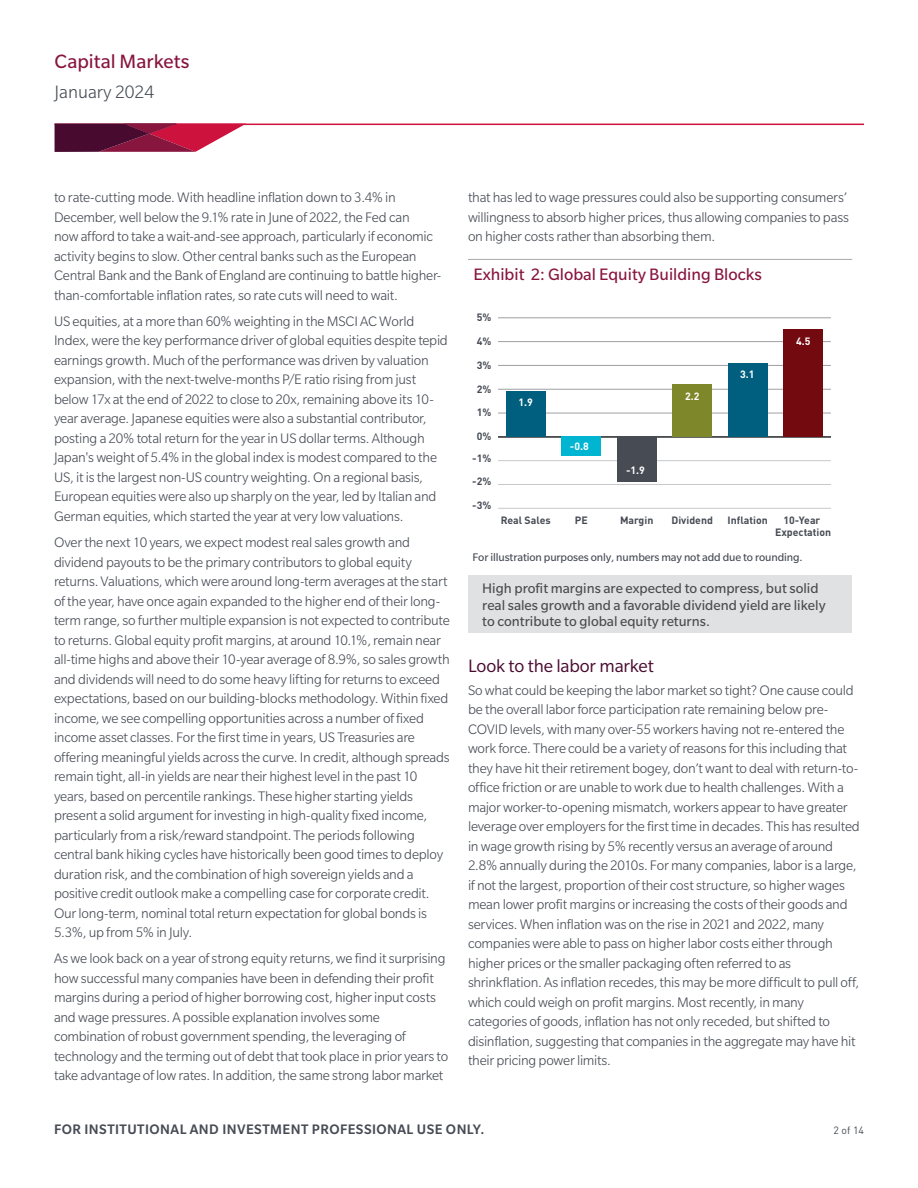
<style>
.page{position:relative;width:918px;height:1188px;background:#fff}
.page>*{position:absolute;margin:0;border:0;box-sizing:border-box;transform-origin:0 0}
.t1{font:21px "Slate Std";color:#88153e}
.t2{font:19.5px "Slate Std";letter-spacing:-.01em;color:#490a30}
.t3{font:300 19.5px "Slate Std";color:#464b54}
.t4{font:18px "Slate Std";color:#88153e}
.t5{font:300 15px/19.5px "Slate Std";letter-spacing:-.015em;color:#464b54}
.t6{font:15px/16.5px "Slate Std";color:#4b4c4d}
.t7{font:500 15px "Slate Std";letter-spacing:.03em;color:#464b54}
.t8{font:12px "Slate Std";letter-spacing:-.01em;color:#464b55}
.t9{font:700 10.5px/12px "DINOT";color:#464b54;text-align:center}
.t10{font:700 10.5px "DINOT";color:#fff}
.t11{font:10.5px "DINOT";color:#464b54}
</style>
<div class="page">
<hr style="left:55px;top:124px;width:809px;height:1px;background:#cd123d">
<svg style="left:55px;top:124px;width:191px;height:28px;background:#933153"></svg>
<div style="left:468px;top:575px;width:384px;height:58px;background:#e0e1e3"></div>
<hr style="left:498px;top:508px;width:333px;height:1px;background:#c7c8ca">
<hr style="left:498px;top:484px;width:333px;height:1px;background:#c7c8ca">
<hr style="left:498px;top:460px;width:333px;height:1px;background:#c7c8ca">
<hr style="left:498px;top:436px;width:333px;height:2px;background:#4b4c4d">
<hr style="left:498px;top:413px;width:333px;height:1px;background:#9d9fa2">
<hr style="left:498px;top:389px;width:333px;height:1px;background:#9d9fa2">
<hr style="left:498px;top:365px;width:333px;height:1px;background:#9d9fa2">
<hr style="left:498px;top:341px;width:333px;height:1px;background:#9d9fa2">
<hr style="left:498px;top:318px;width:333px;height:1px;background:#9d9fa2">
<div style="left:506px;top:392px;width:40px;height:45px;background:#005f7f"></div>
<div style="left:561px;top:437px;width:40px;height:19px;background:#00b5d1"></div>
<div style="left:617px;top:437px;width:40px;height:45px;background:#464b54"></div>
<div style="left:672px;top:384px;width:40px;height:53px;background:#7e8729"></div>
<div style="left:728px;top:363px;width:40px;height:74px;background:#005f7f"></div>
<div style="left:783px;top:330px;width:40px;height:107px;background:#730a10"></div>
<hr style="left:468px;top:259px;width:384px;height:1px;background:#a8a9ad">
<h1 class="t1" style="left:55px;top:51px;width:137px">Capital Markets</h1>
<h2 class="t3" style="left:55px;top:82px;width:101px">January 2024</h2>
<p class="t5" style="left:54px;top:188px;width:389px">to rate-cutting mode. With headline inflation down to 3.4% in December, well below the 9.1% rate in June of 2022, the Fed can<br>now afford to take a wait-and-see approach, particularly if economic activity begins to slow. Other central banks such as the European Central Bank and the Bank of England are continuing to battle higher&shy;than-comfortable inflation rates, so rate cuts will need to wait.</p>
<p class="t5" style="left:54px;top:311px;width:395px">US equities, at a more than 60% weighting in the MSCI AC World Index, were the key performance driver of global equities despite tepid earnings growth. Much of the performance was driven by valuation expansion, with the next-twelve-months P/E ratio rising from just below 17x at the end of 2022 to close to 20x, remaining above its 10- year average. Japanese equities were also a substantial contributor, posting a 20% total return for the year in US dollar terms. Although Japan's weight of 5.4% in the global index is modest compared to the US, it is the largest non-US country weighting. On a regional basis, European equities were also up sharply on the year, led by Italian and German equities, which started the year at very low valuations.</p>
<p class="t5" style="left:54px;top:533px;width:397px">Over the next 10 years, we expect modest real sales growth and dividend payouts to be the primary contributors to global equity returns. Valuations, which were around long-term averages at the start of the year, have once again expanded to the higher end of their long&shy;term range, so further multiple expansion is not expected to contribute to returns. Global equity profit margins, at around 10.1%, remain near all-time highs and above their 10-year average of 8.9%, so sales growth and dividends will need to do some heavy lifting for returns to exceed expectations, based on our building-blocks methodology. Within fixed income, we see compelling opportunities across a number of fixed income asset classes. For the first time in years, US Treasuries are offering meaningful yields across the curve. In credit, although spreads remain tight, all-in yields are near their highest level in the past 10 years, based on percentile rankings. These higher starting yields present a solid argument for investing in high-quality fixed income, particularly from a risk/reward standpoint. The periods following central bank hiking cycles have historically been good times to deploy duration risk, and the combination of high sovereign yields and a positive credit outlook make a compelling case for corporate credit.<br>Our long-term, nominal total return expectation for global bonds is 5.3%, up from 5% in July.</p>
<p class="t5" style="left:54px;top:949px;width:396px">As we look back on a year of strong equity returns, we find it surprising how successful many companies have been in defending their profit margins during a period of higher borrowing cost, higher input costs and wage pressures. A possible explanation involves some combination of robust government spending, the leveraging of technology and the terming out of debt that took place in prior years to take advantage of low rates. In addition, the same strong labor market</p>
<p class="t5" style="left:468px;top:188px;width:383px">that has led to wage pressures could also be supporting consumers’ willingness to absorb higher prices, thus allowing companies to pass on higher costs rather than absorbing them.</p>
<p class="t4" style="left:474px;top:265px;width:290px">Exhibit 2: Global Equity Building Blocks</p>
<p class="t9" style="left:477px;top:311px;width:16px">5%</p>
<p class="t9" style="left:477px;top:335px;width:16px">4%</p>
<p class="t9" style="left:477px;top:359px;width:16px">3%</p>
<p class="t9" style="left:477px;top:382px;width:16px">2%</p>
<p class="t9" style="left:477px;top:406px;width:16px">1%</p>
<p class="t9" style="left:477px;top:430px;width:16px">0%</p>
<p class="t9" style="left:472px;top:451px;width:21px">-1%</p>
<p class="t9" style="left:472px;top:475px;width:21px">-2%</p>
<p class="t9" style="left:472px;top:499px;width:21px">-3%</p>
<p class="t10" style="left:518px;top:396px;width:16px">1.9</p>
<p class="t10" style="left:570px;top:439px;width:20px">-0.8</p>
<p class="t10" style="left:626px;top:463px;width:20px">-1.9</p>
<p class="t10" style="left:685px;top:390px;width:16px">2.2</p>
<p class="t10" style="left:740px;top:367px;width:16px">3.1</p>
<p class="t10" style="left:796px;top:334px;width:16px">4.5</p>
<p class="t9" style="left:501px;top:514px;width:51px">Real Sales</p>
<p class="t9" style="left:575px;top:514px;width:14px">PE</p>
<p class="t9" style="left:620px;top:514px;width:35px">Margin</p>
<p class="t9" style="left:671px;top:514px;width:43px">Dividend</p>
<p class="t9" style="left:728px;top:514px;width:42px">Inflation</p>
<p class="t9" style="left:775px;top:514px;width:58px">10-Year<br>Expectation</p>
<p class="t8" style="left:473px;top:551px;width:332px">For illustration purposes only, numbers may not add due to rounding.</p>
<p class="t6" style="left:482px;top:580px;width:345px">High profit margins are expected to compress, but solid real sales growth and a favorable dividend yield are likely to contribute to global equity returns.</p>
<h2 class="t2" style="left:468px;top:656px;width:187px">Look to the labor market</h2>
<p class="t5" style="left:468px;top:680px;width:393px">So what could be keeping the labor market so tight? One cause could be the overall labor force participation rate remaining below pre-COVID levels, with many over-55 workers having not re-entered the work force. There could be a variety of reasons for this including that they have hit their retirement bogey, don’t want to deal with return-to&shy;office friction or are unable to work due to health challenges. With a major worker-to-opening mismatch, workers appear to have greater leverage over employers for the first time in decades. This has resulted in wage growth rising by 5% recently versus an average of around 2.8% annually during the 2010s. For many companies, labor is a large, if not the largest, proportion of their cost structure, so higher wages mean lower profit margins or increasing the costs of their goods and services. When inflation was on the rise in 2021 and 2022, many companies were able to pass on higher labor costs either through higher prices or the smaller packaging often referred to as shrinkflation. As inflation recedes, this may be more difficult to pull off, which could weigh on profit margins. Most recently, in many categories of goods, inflation has not only receded, but shifted to disinflation, suggesting that companies in the aggregate may have hit their pricing power limits.</p>
<p class="t7" style="left:54px;top:1122px;width:432px">FOR INSTITUTIONAL AND INVESTMENT PROFESSIONAL USE ONLY.</p>
<p class="t11" style="left:833px;top:1124px;width:32px">2 of 14</p>
</div>
